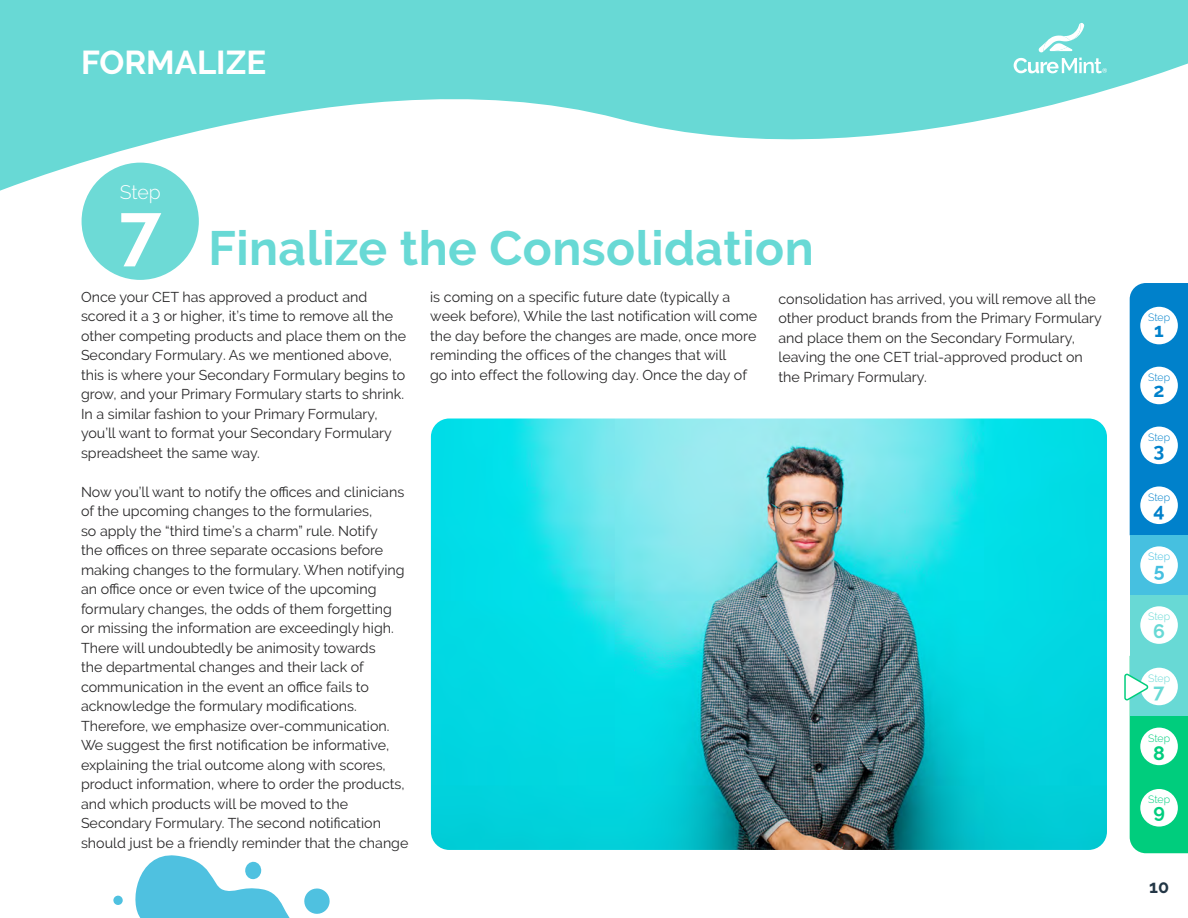
<style>
.page{position:relative;width:1188px;height:918px;background:#fff}
.page>*{position:absolute;margin:0;border:0;box-sizing:border-box;transform-origin:0 0}
.t1{font:700 75px "Raleway";color:#fff}
.t2{font:700 48px "Raleway";letter-spacing:.01em;color:#68d9d5}
.t3{font:700 33px "Raleway";color:#fff}
.t4{font:700 19.5px "Raleway";color:#0081cb}
.t5{font:300 19.5px "Raleway";color:#fff}
.t6{font:700 19.5px "Raleway";color:#00cd7e}
.t7{font:700 19.5px "Raleway";color:#46c0e0}
.t8{font:700 19.5px "Raleway";color:#68d9d5}
.t9{font:700 19.5px "Raleway";color:#6adad5}
.t10{font:700 18px "Raleway";color:#233746}
.t11{font:14.25px/19.5px "Raleway";color:#292829}
.t12{font:300 10.5px "Raleway";letter-spacing:-.005em;color:#0081cb}
.t13{font:300 10.5px "Raleway";letter-spacing:-.005em;color:#00cd7e}
.t14{font:300 10.5px "Raleway";color:#46c0e0}
.t15{font:300 10.5px "Raleway";color:#68d9d5}
.t16{font:300 10.5px "Raleway";color:#6adad5}
</style>
<div class="page">
<div style="left:1130px;top:283px;width:58px;height:252px;background:#0081cb"></div>
<div style="left:1140px;top:307px;width:38px;height:37px;background:#fff;border-radius:50%"></div>
<div style="left:1140px;top:367px;width:38px;height:37px;background:#fff;border-radius:50%"></div>
<div style="left:1140px;top:427px;width:38px;height:37px;background:#fff;border-radius:50%"></div>
<div style="left:1140px;top:486px;width:38px;height:38px;background:#fff;border-radius:50%"></div>
<div style="left:1130px;top:535px;width:58px;height:60px;background:#46c0e0"></div>
<div style="left:1140px;top:546px;width:38px;height:38px;background:#fff;border-radius:50%"></div>
<div style="left:1130px;top:595px;width:58px;height:121px;background:#68d9d5"></div>
<div style="left:1140px;top:606px;width:38px;height:38px;background:#fff;border-radius:50%"></div>
<div style="left:82px;top:163px;width:117px;height:117px;background:#6ddad6;border-radius:50%"></div>
<svg style="left:0;top:0;width:1188px;height:203px;fill:#68d9d5"></svg>
<svg style="left:1038px;top:23px;width:46px;height:29px"></svg>
<svg style="left:1014px;top:58px;width:93px;height:15px"></svg>
<svg style="left:135px;top:855px;width:195px;height:63px"></svg>
<div style="left:113px;top:895px;width:10px;height:10px;background:#4fc1e0;border-radius:50%"></div>
<svg style="left:1124px;top:656px;width:64px;height:197px"></svg>
<img style="left:431px;top:418px;width:676px;height:432px">
<h3 class="t3" style="left:81px;top:43px;width:187px">FORMALIZE</h3>
<h3 class="t5" style="left:120px;top:181px;width:42px">Step</h3>
<h1 class="t1" style="left:119px;top:188px;width:44px">7</h1>
<p class="t11" style="left:81px;top:287px;width:327px">Once your CET has approved a product and scored it a 3 or higher, it’s time to remove all the other competing products and place them on the Secondary Formulary. As we mentioned above, this is where your Secondary Formulary begins to grow, and your Primary Formulary starts to shrink.<br>In a similar fashion to your Primary Formulary, you’ll want to format your Secondary Formulary spreadsheet the same way.</p>
<p class="t11" style="left:81px;top:482px;width:329px">Now you’ll want to notify the offices and clinicians of the upcoming changes to the formularies,<br>so apply the “third time’s a charm” rule. Notify<br>the offices on three separate occasions before making changes to the formulary. When notifying an office once or even twice of the upcoming formulary changes, the odds of them forgetting or missing the information are exceedingly high.<br>There will undoubtedly be animosity towards<br>the departmental changes and their lack of communication in the event an office fails to acknowledge the formulary modifications.<br>Therefore, we emphasize over-communication.<br>We suggest the first notification be informative, explaining the trial outcome along with scores, product information, where to order the products, and which products will be moved to the Secondary Formulary. The second notification should just be a friendly reminder that the change</p>
<h2 class="t2" style="left:208px;top:221px;width:607px">Finalize the Consolidation</h2>
<p class="t11" style="left:430px;top:287px;width:329px">is coming on a specific future date (typically a week before), While the last notification will come the day before the changes are made, once more reminding the offices of the changes that will<br>go into effect the following day. Once the day of</p>
<p class="t11" style="left:778px;top:289px;width:325px">consolidation has arrived, you will remove all the other product brands from the Primary Formulary and place them on the Secondary Formulary, leaving the one CET trial-approved product on the Primary Formulary.</p>
<p class="t12" style="left:1148px;top:311px;width:24px">Step</p>
<h3 class="t4" style="left:1154px;top:319px;width:11px">1</h3>
<p class="t12" style="left:1148px;top:371px;width:24px">Step</p>
<h3 class="t4" style="left:1154px;top:379px;width:12px">2</h3>
<p class="t12" style="left:1148px;top:431px;width:24px">Step</p>
<h3 class="t4" style="left:1154px;top:439px;width:12px">3</h3>
<p class="t12" style="left:1148px;top:491px;width:24px">Step</p>
<h3 class="t4" style="left:1154px;top:499px;width:13px">4</h3>
<p class="t14" style="left:1148px;top:551px;width:24px">Step</p>
<h3 class="t7" style="left:1154px;top:559px;width:12px">5</h3>
<p class="t15" style="left:1148px;top:611px;width:24px">Step</p>
<h3 class="t8" style="left:1153px;top:620px;width:13px">6</h3>
<p class="t16" style="left:1148px;top:672px;width:24px">Step</p>
<h3 class="t9" style="left:1154px;top:680px;width:12px">7</h3>
<p class="t13" style="left:1148px;top:732px;width:24px">Step</p>
<h3 class="t6" style="left:1153px;top:742px;width:13px">8</h3>
<p class="t13" style="left:1148px;top:793px;width:24px">Step</p>
<h3 class="t6" style="left:1153px;top:800px;width:13px">9</h3>
<p class="t10" style="left:1149px;top:876px;width:21px">10</p>
</div>
